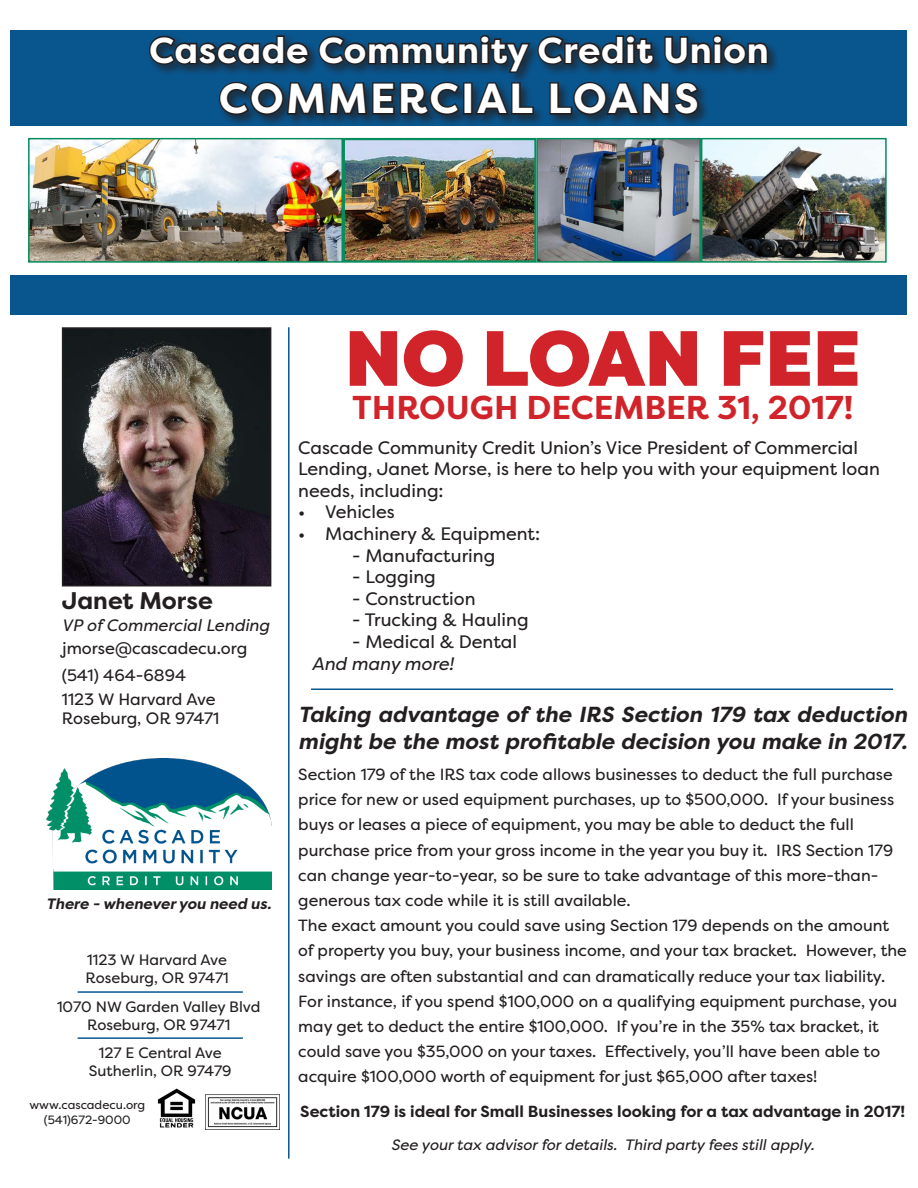
<style>
.page{position:relative;width:918px;height:1188px;background:#fff}
.page>*{position:absolute;margin:0;border:0;box-sizing:border-box;transform-origin:0 0}
.t1{font:900 78px "Filson Pro";color:#d1232a}
.t2{font:700 42px "Filson Pro";letter-spacing:.06em;color:#fff}
.t3{font:700 36px "Filson Pro";letter-spacing:.02em;color:#fff}
.t4{font:700 33px "Filson Pro";color:#d1232a}
.t5{font:700 24px "Filson Pro";color:#231f20}
.t6{font:italic 700 21.75px/27px "Filson Pro";color:#231f20}
.t7{font:18px/21.6px "Filson Pro";color:#231f20}
.t8{font:italic 18px "Filson Pro";color:#231f20}
.t9{font:16.5px "Filson Pro";color:#231f20}
.t10{font:italic 16.5px "Filson Pro";color:#231f20}
.t11{font:16.2px/25.2px "Filson Pro";color:#231f20}
.t12{font:700 16.05px "Filson Pro";color:#231f20}
.t13{font:15px "Filson Pro";color:#231f20}
.t14{font:italic 15px "Filson Pro";color:#231f20}
.t15{font:italic 700 15px "Filson Pro";color:#231f20}
.t16{font:12px "Filson Pro";color:#231f20}
</style>
<div class="page">
<div style="left:11px;top:30px;width:896px;height:95px;background:#09568f"></div>
<img style="left:65px;top:330px;width:203px;height:253px">
<div style="left:62px;top:327px;width:209px;height:259px;border:2px solid #231f20"></div>
<img style="left:46px;top:759px;width:225px;height:130px">
<img style="left:157px;top:1088px;width:39px;height:40px">
<img style="left:207px;top:1097px;width:71px;height:31px">
<img style="left:346px;top:141px;width:187px;height:119px">
<div style="left:343px;top:138px;width:193px;height:125px;border:2px solid #088c5d"></div>
<img style="left:539px;top:141px;width:159px;height:119px">
<div style="left:536px;top:138px;width:165px;height:125px;border:2px solid #088c5d"></div>
<img style="left:704px;top:141px;width:180px;height:119px">
<div style="left:701px;top:138px;width:186px;height:125px;border:2px solid #088c5d"></div>
<div style="left:11px;top:275px;width:896px;height:40px;background:#09568f"></div>
<hr style="left:288px;top:327px;width:2px;height:832px;background:#09568f">
<hr style="left:78px;top:991px;width:165px;height:2px;background:#09568f">
<hr style="left:78px;top:1037px;width:165px;height:2px;background:#09568f">
<img style="left:31px;top:141px;width:309px;height:119px">
<div style="left:28px;top:138px;width:315px;height:125px;border:2px solid #088c5d"></div>
<div style="left:147px;top:32px;width:633px;height:95px;background:#231f20;opacity:.75"></div>
<svg style="left:148px;top:33px;width:622px;height:84px"></svg>
<hr style="left:311px;top:688px;width:582px;height:2px;background:#09568f">
<p class="t3" style="left:149px;top:28px;width:621px">Cascade Community Credit Union</p>
<p class="t2" style="left:219px;top:72px;width:482px">COMMERCIAL LOANS</p>
<p class="t5" style="left:62px;top:585px;width:153px">Janet Morse</p>
<p class="t10" style="left:62px;top:614px;width:209px">VP of Commercial Lending</p>
<p class="t9" style="left:62px;top:637px;width:187px">jmorse@cascadecu.org</p>
<p class="t9" style="left:62px;top:664px;width:126px">(541) 464-6894</p>
<p class="t9" style="left:62px;top:688px;width:155px">1123 W Harvard Ave</p>
<p class="t9" style="left:62px;top:707px;width:159px">Roseburg, OR 97471</p>
<p class="t15" style="left:46px;top:895px;width:226px">There - whenever you need us.</p>
<p class="t13" style="left:87px;top:950px;width:141px">1123 W Harvard Ave</p>
<p class="t13" style="left:86px;top:968px;width:145px">Roseburg, OR 97471</p>
<p class="t13" style="left:57px;top:996px;width:205px">1070 NW Garden Valley Blvd</p>
<p class="t13" style="left:87px;top:1014px;width:145px">Roseburg, OR 97471</p>
<p class="t13" style="left:99px;top:1043px;width:124px">127 E Central Ave</p>
<p class="t13" style="left:89px;top:1061px;width:144px">Sutherlin, OR 97479</p>
<p class="t16" style="left:29px;top:1097px;width:117px">www.cascadecu.org</p>
<p class="t16" style="left:44px;top:1111px;width:88px">(541)672-9000</p>
<p class="t1" style="left:345px;top:310px;width:517px">NO LOAN FEE</p>
<p class="t4" style="left:352px;top:387px;width:503px">THROUGH DECEMBER 31, 2017!</p>
<p class="t7" style="left:298px;top:436px;width:583px">Cascade Community Credit Union’s Vice President of Commercial<br>Lending, Janet Morse, is here to help you with your equipment loan needs, including:</p>
<p class="t7" style="left:298px;top:501px;width:98px">• Vehicles</p>
<p class="t7" style="left:298px;top:523px;width:243px">• Machinery &amp; Equipment:</p>
<p class="t7" style="left:352px;top:544px;width:145px">- Manufacturing</p>
<p class="t7" style="left:352px;top:566px;width:85px">- Logging</p>
<p class="t7" style="left:352px;top:587px;width:125px">- Construction</p>
<p class="t7" style="left:352px;top:609px;width:178px">- Trucking &amp; Hauling</p>
<p class="t7" style="left:352px;top:631px;width:166px">- Medical &amp; Dental</p>
<p class="t8" style="left:312px;top:651px;width:143px">And many more!</p>
<p class="t6" style="left:298px;top:701px;width:610px">Taking advantage of the IRS Section 179 tax deduction might be the most profitable decision you make in 2017.</p>
<p class="t11" style="left:298px;top:761px;width:597px">Section 179 of the IRS tax code allows businesses to deduct the full purchase price for new or used equipment purchases, up to $500,000. If your business buys or leases a piece of equipment, you may be able to deduct the full purchase price from your gross income in the year you buy it. IRS Section 179 can change year-to-year, so be sure to take advantage of this more-than&shy;generous tax code while it is still available.</p>
<p class="t11" style="left:298px;top:913px;width:610px">The exact amount you could save using Section 179 depends on the amount of property you buy, your business income, and your tax bracket. However, the savings are often substantial and can dramatically reduce your tax liability.<br>For instance, if you spend $100,000 on a qualifying equipment purchase, you may get to deduct the entire $100,000. If you’re in the 35% tax bracket, it could save you $35,000 on your taxes. Effectively, you’ll have been able to acquire $100,000 worth of equipment for just $65,000 after taxes!</p>
<p class="t12" style="left:300px;top:1101px;width:607px">Section 179 is ideal for Small Businesses looking for a tax advantage in 2017!</p>
<p class="t14" style="left:391px;top:1134px;width:425px">See your tax advisor for details. Third party fees still apply.</p>
</div>
